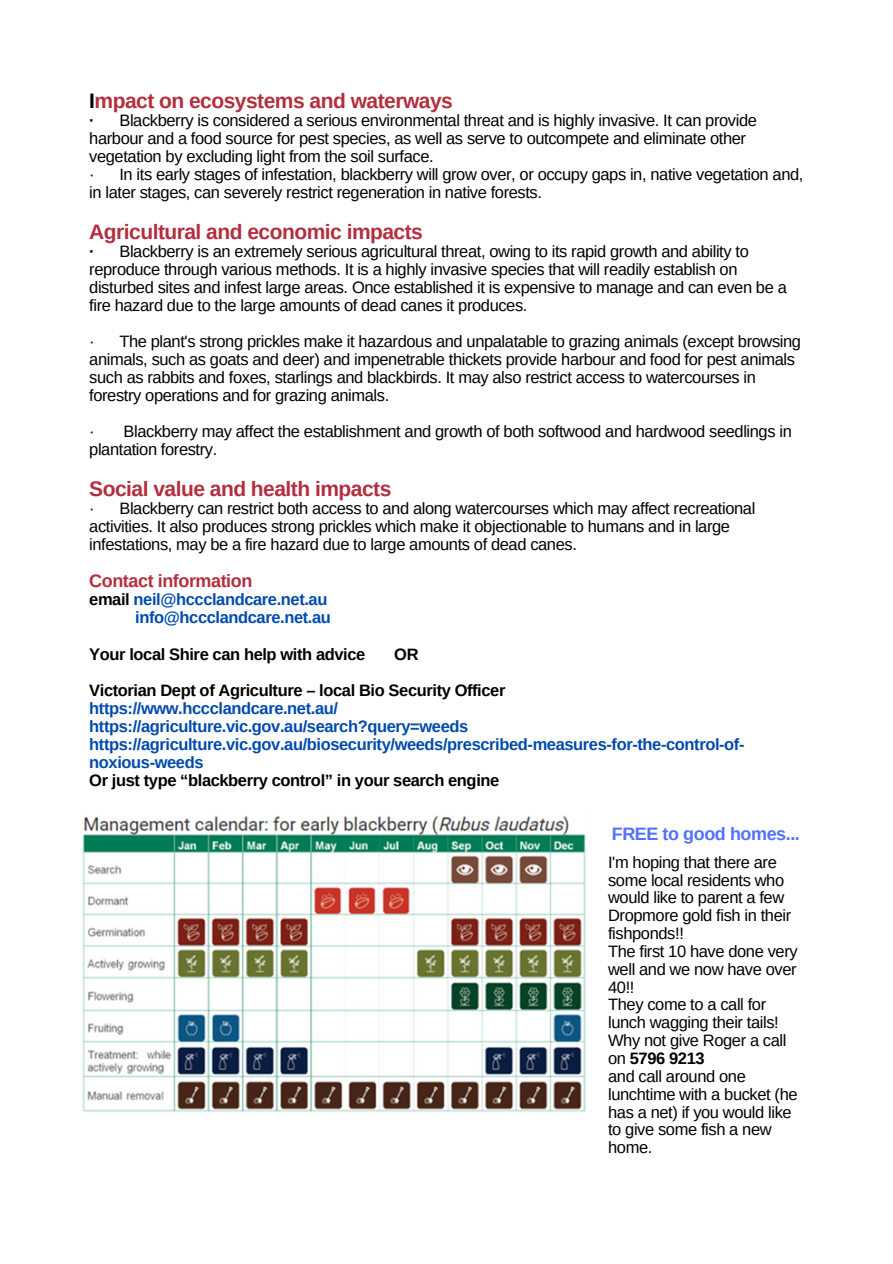
<style>
.page{position:relative;width:893px;height:1264px;background:#fff}
.page>*{position:absolute;margin:0;border:0;box-sizing:border-box;transform-origin:0 0}
.t1{font:700 21px "Arimo";letter-spacing:-.025em;color:#b32e3f}
.t2{font:700 18px "Arimo";letter-spacing:-.025em;color:#b32e3f}
.t3{font:700 18px "Arimo";letter-spacing:-.025em;color:#5271ff}
.t4{font:16.5px/17.9px "Arimo";letter-spacing:-.025em;color:#000}
.t5{font:700 16.5px/18px "Arimo";letter-spacing:-.025em;color:#004aad;text-align:right}
.t6{font:700 16.5px/36px "Arimo";letter-spacing:-.025em;color:#000}
.s1{color:#000}
.s2{font-weight:700}
</style>
<div class="page">
<img style="left:82px;top:815px;width:504px;height:297px">
<p class="t1" style="left:89px;top:89px;width:365px"><span class="s1">I</span>mpact on ecosystems and waterways</p>
<p class="t4" style="left:89px;top:111px;width:715px"><span class="s2">·</span> Blackberry is considered a serious environmental threat and is highly invasive. It can provide harbour and a food source for pest species, as well as serve to outcompete and eliminate other vegetation by excluding light from the soil surface.<br>· In its early stages of infestation, blackberry will grow over, or occupy gaps in, native vegetation and, in later stages, can severely restrict regeneration in native forests.</p>
<p class="t1" style="left:89px;top:220px;width:335px">Agricultural and economic impacts</p>
<p class="t4" style="left:89px;top:242px;width:699px"><span class="s2">·</span> Blackberry is an extremely serious agricultural threat, owing to its rapid growth and ability to reproduce through various methods. It is a highly invasive species that will readily establish on disturbed sites and infest large areas. Once established it is expensive to manage and can even be a fire hazard due to the large amounts of dead canes it produces.</p>
<p class="t4" style="left:89px;top:332px;width:713px">· The plant's strong prickles make it hazardous and unpalatable to grazing animals (except browsing animals, such as goats and deer) and impenetrable thickets provide harbour and food for pest animals such as rabbits and foxes, starlings and blackbirds. It may also restrict access to watercourses in forestry operations and for grazing animals.</p>
<p class="t4" style="left:89px;top:422px;width:704px">· Blackberry may affect the establishment and growth of both softwood and hardwood seedlings in plantation forestry.</p>
<p class="t1" style="left:89px;top:477px;width:303px">Social value and health impacts</p>
<p class="t4" style="left:89px;top:499px;width:667px">· Blackberry can restrict both access to and along watercourses which may affect recreational activities. It also produces strong prickles which make it objectionable to humans and in large infestations, may be a fire hazard due to large amounts of dead canes.</p>
<p class="t2" style="left:89px;top:571px;width:165px">Contact information</p>
<p class="t5" style="left:89px;top:590px;width:243px"><span class="s1">email</span> neil@hccclandcare.net.au info@hccclandcare.net.au</p>
<p class="t6" style="left:89px;top:636px;width:277px">Your local Shire can help with advice</p>
<p class="t6" style="left:89px;top:636px;width:417px;text-indent:305px">OR<br>Victorian Dept of Agriculture – local Bio Security Officer</p>
<p class="t5" style="left:89px;top:699px;width:656px;text-align:left">https://www.hccclandcare.net.au/<br>https://agriculture.vic.gov.au/search?query=weeds https://agriculture.vic.gov.au/biosecurity/weeds/prescribed-measures-for-the-control-of&shy;noxious-weeds</p>
<p class="t6" style="left:89px;top:762px;width:411px">Or just type “blackberry control” in your search engine</p>
<p class="t3" style="left:611px;top:823px;width:190px">FREE to good homes...</p>
<p class="t4" style="left:608px;top:853px;width:191px">I'm hoping that there are some local residents who would like to parent a few<br>Dropmore gold fish in their fishponds!!<br>The first 10 have done very well and we now have over<br>40!!<br>They come to a call for lunch wagging their tails!<br>Why not give Roger a call on <span class="s2">5796 9213<br></span>and call around one lunchtime with a bucket (he has a net) if you would like to give some fish a new home.</p>
</div>
